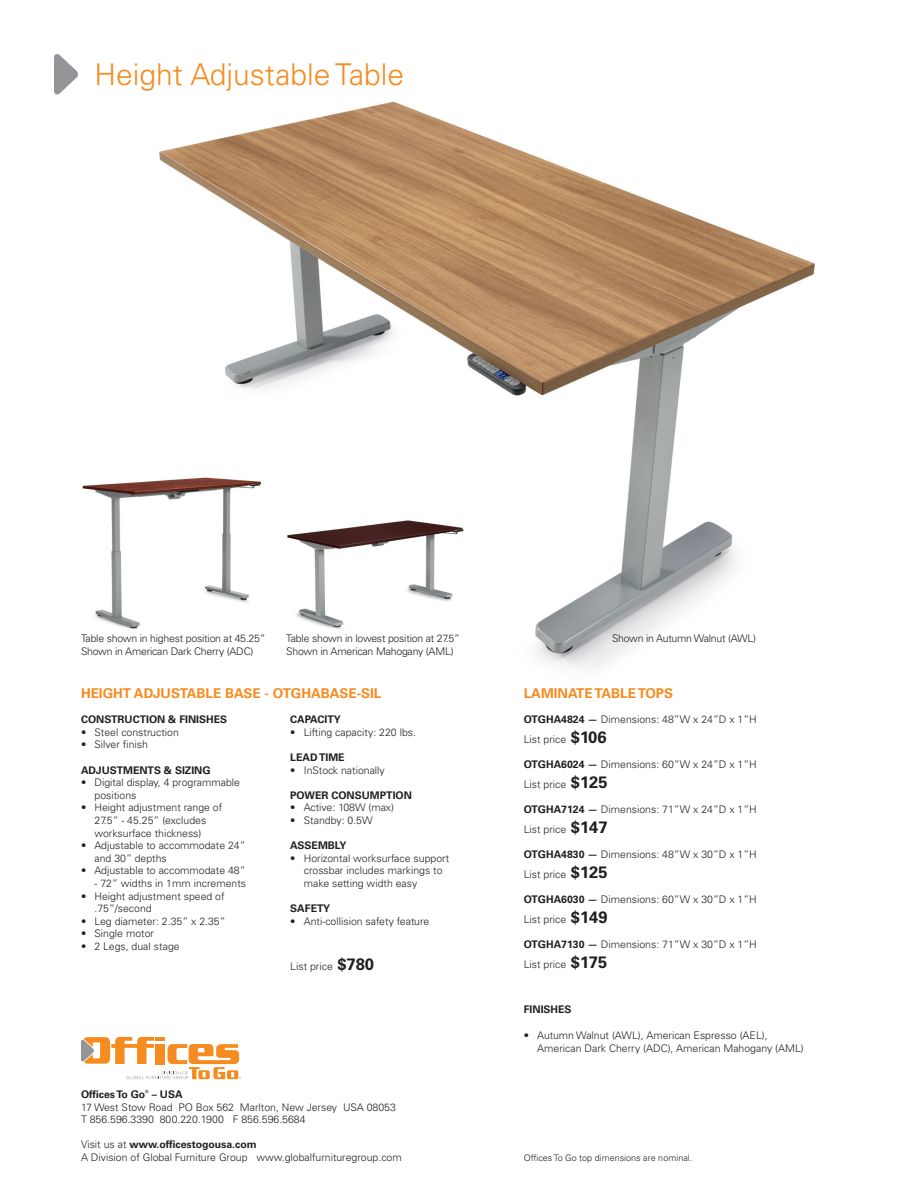
<style>
.page{position:relative;width:918px;height:1188px;background:#fff}
.page>*{position:absolute;margin:0;border:0;box-sizing:border-box;transform-origin:0 0}
.t1{font:300 30px "Univers LT Std";color:#f68b1f}
.t2{font:700 13.5px "Univers LT Std";color:#f68b1f}
.t3{font:300 10.5px/12.6px "Univers LT Std";color:#231f20}
.t4{font:300 10.5px "Univers LT Std";letter-spacing:-.02em;color:#231f20}
.t5{font:700 10.5px "Univers LT Std";color:#231f20}
.t6{font:300 9px "Univers LT Std";color:#231f20}
.t7{font:700 4.35px "Univers LT Std";color:#231f20}
.s1{font-weight:700;font-size:16.5px}
.s2{font-weight:300}
.s3{font-weight:700}
</style>
<div class="page">
<img style="left:159px;top:101px;width:656px;height:567px">
<svg style="left:54px;top:54px;width:24px;height:40px"></svg>
<svg style="left:81px;top:1037px;width:160px;height:42px"></svg>
<img style="left:82px;top:471px;width:196px;height:171px">
<img style="left:286px;top:506px;width:195px;height:136px">
<p class="t1" style="left:94px;top:56px;width:311px">Height Adjustable Table</p>
<p class="t4" style="left:81px;top:632px;width:186px">Table shown in highest position at 45.25”</p>
<p class="t4" style="left:81px;top:645px;width:174px">Shown in American Dark Cherry (ADC)</p>
<p class="t4" style="left:286px;top:632px;width:175px">Table shown in lowest position at 27.5”</p>
<p class="t4" style="left:286px;top:645px;width:169px">Shown in American Mahogany (AML)</p>
<p class="t4" style="left:612px;top:632px;width:146px">Shown in Autumn Walnut (AWL)</p>
<p class="t2" style="left:81px;top:686px;width:302px">HEIGHT ADJUSTABLE BASE - OTGHABASE-SIL</p>
<p class="t2" style="left:524px;top:686px;width:151px">LAMINATE TABLE TOPS</p>
<p class="t5" style="left:81px;top:713px;width:148px">CONSTRUCTION &amp; FINISHES</p>
<p class="t3" style="left:81px;top:726px;width:99px">• Steel construction</p>
<p class="t3" style="left:81px;top:738px;width:68px">• Silver finish</p>
<p class="t5" style="left:81px;top:764px;width:131px">ADJUSTMENTS &amp; SIZING</p>
<p class="t3" style="left:94px;top:776px;width:147px;text-indent:-14px">• Digital display, 4 programmable positions</p>
<p class="t3" style="left:94px;top:801px;width:129px;text-indent:-14px">• Height adjustment range of<br>27.5” - 45.25” (excludes worksurface thickness)</p>
<p class="t3" style="left:94px;top:839px;width:153px;text-indent:-14px">• Adjustable to accommodate 24” and 30” depths</p>
<p class="t3" style="left:81px;top:864px;width:166px">• Adjustable to accommodate 48”</p>
<p class="t3" style="left:94px;top:877px;width:153px">- 72” widths in 1mm increments</p>
<p class="t3" style="left:94px;top:889px;width:132px;text-indent:-14px">• Height adjustment speed of .75”/second</p>
<p class="t3" style="left:81px;top:915px;width:146px">• Leg diameter: 2.35” x 2.35”</p>
<p class="t3" style="left:81px;top:927px;width:75px">• Single motor</p>
<p class="t3" style="left:81px;top:940px;width:100px">• 2 Legs, dual stage</p>
<p class="t5" style="left:290px;top:713px;width:52px">CAPACITY</p>
<p class="t3" style="left:290px;top:726px;width:127px">• Lifting capacity: 220 lbs.</p>
<p class="t5" style="left:290px;top:751px;width:56px">LEAD TIME</p>
<p class="t3" style="left:290px;top:763px;width:96px">• InStock nationally</p>
<p class="t5" style="left:290px;top:789px;width:123px">POWER CONSUMPTION</p>
<p class="t3" style="left:290px;top:801px;width:105px">• Active: 108W (max)</p>
<p class="t3" style="left:290px;top:814px;width:84px">• Standby: 0.5W</p>
<p class="t5" style="left:290px;top:839px;width:58px">ASSEMBLY</p>
<p class="t3" style="left:304px;top:852px;width:147px;text-indent:-14px">• Horizontal worksurface support crossbar includes markings to make setting width easy</p>
<p class="t5" style="left:290px;top:902px;width:42px">SAFETY</p>
<p class="t3" style="left:290px;top:915px;width:141px">• Anti-collision safety feature</p>
<p class="t3" style="left:290px;top:960px;width:85px">List price <span class="s1">$780</span></p>
<p class="t5" style="left:81px;top:1088px;width:66px">Offices To Go</p>
<p class="t7" style="left:145px;top:1088px;width:5px">®</p>
<p class="t5" style="left:152px;top:1088px;width:32px">– USA</p>
<p class="t3" style="left:81px;top:1101px;width:316px">17 West Stow Road PO Box 562 Marlton, New Jersey USA 08053</p>
<p class="t3" style="left:81px;top:1113px;width:226px">T 856.596.3390 800.220.1900 F 856.596.5684</p>
<p class="t5" style="left:81px;top:1139px;width:177px"><span class="s2">Visit us at</span> www.officestogousa.com</p>
<p class="t3" style="left:81px;top:1151px;width:322px">A Division of Global Furniture Group www.globalfurnituregroup.com</p>
<p class="t3" style="left:524px;top:713px;width:234px"><span class="s3">OTGHA4824 —</span> Dimensions: 48”W x 24”D x 1”H</p>
<p class="t3" style="left:524px;top:733px;width:84px">List price <span class="s1">$106</span></p>
<p class="t3" style="left:524px;top:758px;width:234px"><span class="s3">OTGHA6024 —</span> Dimensions: 60”W x 24”D x 1”H</p>
<p class="t3" style="left:524px;top:778px;width:85px">List price <span class="s1">$125</span></p>
<p class="t3" style="left:524px;top:803px;width:234px"><span class="s3">OTGHA7124 —</span> Dimensions: 71”W x 24”D x 1”H</p>
<p class="t3" style="left:524px;top:823px;width:85px">List price <span class="s1">$147</span></p>
<p class="t3" style="left:524px;top:848px;width:234px"><span class="s3">OTGHA4830 —</span> Dimensions: 48”W x 30”D x 1”H</p>
<p class="t3" style="left:524px;top:868px;width:85px">List price <span class="s1">$125</span></p>
<p class="t3" style="left:524px;top:893px;width:234px"><span class="s3">OTGHA6030 —</span> Dimensions: 60”W x 30”D x 1”H</p>
<p class="t3" style="left:524px;top:913px;width:85px">List price <span class="s1">$149</span></p>
<p class="t3" style="left:524px;top:938px;width:234px"><span class="s3">OTGHA7130 —</span> Dimensions: 71”W x 30”D x 1”H</p>
<p class="t3" style="left:524px;top:958px;width:85px">List price <span class="s1">$175</span></p>
<p class="t5" style="left:524px;top:1003px;width:49px">FINISHES</p>
<p class="t3" style="left:537px;top:1029px;width:268px;text-indent:-14px">• Autumn Walnut (AWL), American Espresso (AEL),<br>American Dark Cherry (ADC), American Mahogany (AML)</p>
<p class="t6" style="left:524px;top:1152px;width:170px">Offices To Go top dimensions are nominal.</p>
</div>
